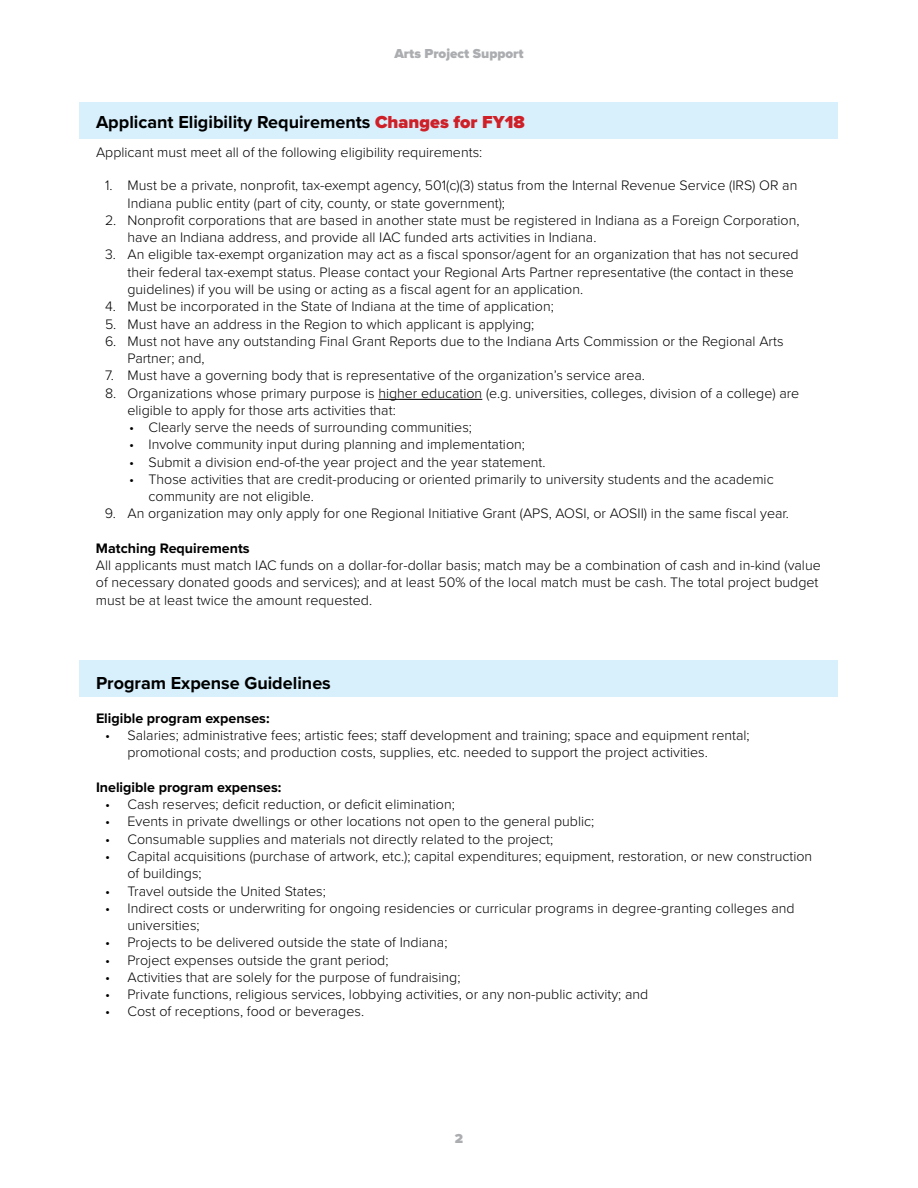
<style>
.page{position:relative;width:918px;height:1188px;background:#fff}
.page>*{position:absolute;margin:0;border:0;box-sizing:border-box;transform-origin:0 0}
.t1{font:700 18px "Proxima Nova";color:#000}
.t2{font:300 14.25px/17.2px "Proxima Nova";color:#000}
.t3{font:700 14.25px "Proxima Nova";color:#000}
.t4{font:900 13.5px "Proxima Nova";color:#abadb0}
.s1{font-weight:900;color:#cf2028}
</style>
<div class="page">
<div style="left:80px;top:103px;width:758px;height:36px;background:#d7f0fc"></div>
<div style="left:80px;top:661px;width:758px;height:36px;background:#d7f0fc"></div>
<hr style="left:378px;top:399px;width:104px;height:1px;background:#000">
<p class="t4" style="left:394px;top:45px;width:131px">Arts Project Support</p>
<p class="t1" style="left:96px;top:111px;width:430px">Applicant Eligibility Requirements <span class="s1">Changes for FY18</span></p>
<p class="t2" style="left:96px;top:144px;width:388px">Applicant must meet all of the following eligibility requirements:</p>
<p class="t2" style="left:128px;top:177px;width:671px;text-indent:-23px">1. Must be a private, nonprofit, tax-exempt agency, 501(c)(3) status from the Internal Revenue Service (IRS) OR an<br>Indiana public entity (part of city, county, or state government);</p>
<p class="t2" style="left:128px;top:212px;width:674px;text-indent:-23px">2. Nonprofit corporations that are based in another state must be registered in Indiana as a Foreign Corporation, have an Indiana address, and provide all IAC funded arts activities in Indiana.</p>
<p class="t2" style="left:128px;top:246px;width:673px;text-indent:-23px">3. An eligible tax-exempt organization may act as a fiscal sponsor/agent for an organization that has not secured their federal tax-exempt status. Please contact your Regional Arts Partner representative (the contact in these guidelines) if you will be using or acting as a fiscal agent for an application.</p>
<p class="t2" style="left:105px;top:298px;width:450px">4. Must be incorporated in the State of Indiana at the time of application;</p>
<p class="t2" style="left:105px;top:315px;width:431px">5. Must have an address in the Region to which applicant is applying;</p>
<p class="t2" style="left:128px;top:333px;width:658px;text-indent:-23px">6. Must not have any outstanding Final Grant Reports due to the Indiana Arts Commission or the Regional Arts<br>Partner; and,</p>
<p class="t2" style="left:105px;top:367px;width:542px">7. Must have a governing body that is representative of the organization’s service area.</p>
<p class="t2" style="left:128px;top:384px;width:673px;text-indent:-23px">8. Organizations whose primary purpose is higher education (e.g. universities, colleges, division of a college) are eligible to apply for those arts activities that:</p>
<p class="t2" style="left:129px;top:419px;width:345px">• Clearly serve the needs of surrounding communities;</p>
<p class="t2" style="left:129px;top:436px;width:397px">• Involve community input during planning and implementation;</p>
<p class="t2" style="left:129px;top:453px;width:418px">• Submit a division end-of-the year project and the year statement.</p>
<p class="t2" style="left:148px;top:471px;width:627px;text-indent:-19px">• Those activities that are credit-producing or oriented primarily to university students and the academic community are not eligible.</p>
<p class="t2" style="left:105px;top:505px;width:685px">9. An organization may only apply for one Regional Initiative Grant (APS, AOSI, or AOSII) in the same fiscal year.</p>
<p class="t3" style="left:96px;top:540px;width:155px">Matching Requirements</p>
<p class="t2" style="left:96px;top:557px;width:726px">All applicants must match IAC funds on a dollar-for-dollar basis; match may be a combination of cash and in-kind (value of necessary donated goods and services); and at least 50% of the local match must be cash. The total project budget must be at least twice the amount requested.</p>
<p class="t1" style="left:96px;top:672px;width:236px">Program Expense Guidelines</p>
<p class="t3" style="left:96px;top:710px;width:175px">Eligible program expenses:</p>
<p class="t2" style="left:128px;top:727px;width:624px;text-indent:-23px">• Salaries; administrative fees; artistic fees; staff development and training; space and equipment rental; promotional costs; and production costs, supplies, etc. needed to support the project activities.</p>
<p class="t3" style="left:96px;top:779px;width:187px">Ineligible program expenses:</p>
<p class="t2" style="left:105px;top:796px;width:351px">• Cash reserves; deficit reduction, or deficit elimination;</p>
<p class="t2" style="left:105px;top:813px;width:491px">• Events in private dwellings or other locations not open to the general public;</p>
<p class="t2" style="left:105px;top:831px;width:450px">• Consumable supplies and materials not directly related to the project;</p>
<p class="t2" style="left:128px;top:848px;width:686px;text-indent:-23px">• Capital acquisitions (purchase of artwork, etc.); capital expenditures; equipment, restoration, or new construction of buildings;</p>
<p class="t2" style="left:105px;top:882px;width:222px">• Travel outside the United States;</p>
<p class="t2" style="left:128px;top:900px;width:669px;text-indent:-23px">• Indirect costs or underwriting for ongoing residencies or curricular programs in degree-granting colleges and universities;</p>
<p class="t2" style="left:105px;top:934px;width:344px">• Projects to be delivered outside the state of Indiana;</p>
<p class="t2" style="left:105px;top:951px;width:285px">• Project expenses outside the grant period;</p>
<p class="t2" style="left:105px;top:969px;width:357px">• Activities that are solely for the purpose of fundraising;</p>
<p class="t2" style="left:105px;top:986px;width:545px">• Private functions, religious services, lobbying activities, or any non-public activity; and</p>
<p class="t2" style="left:105px;top:1003px;width:261px">• Cost of receptions, food or beverages.</p>
<p class="t4" style="left:455px;top:1131px;width:10px">2</p>
</div>
